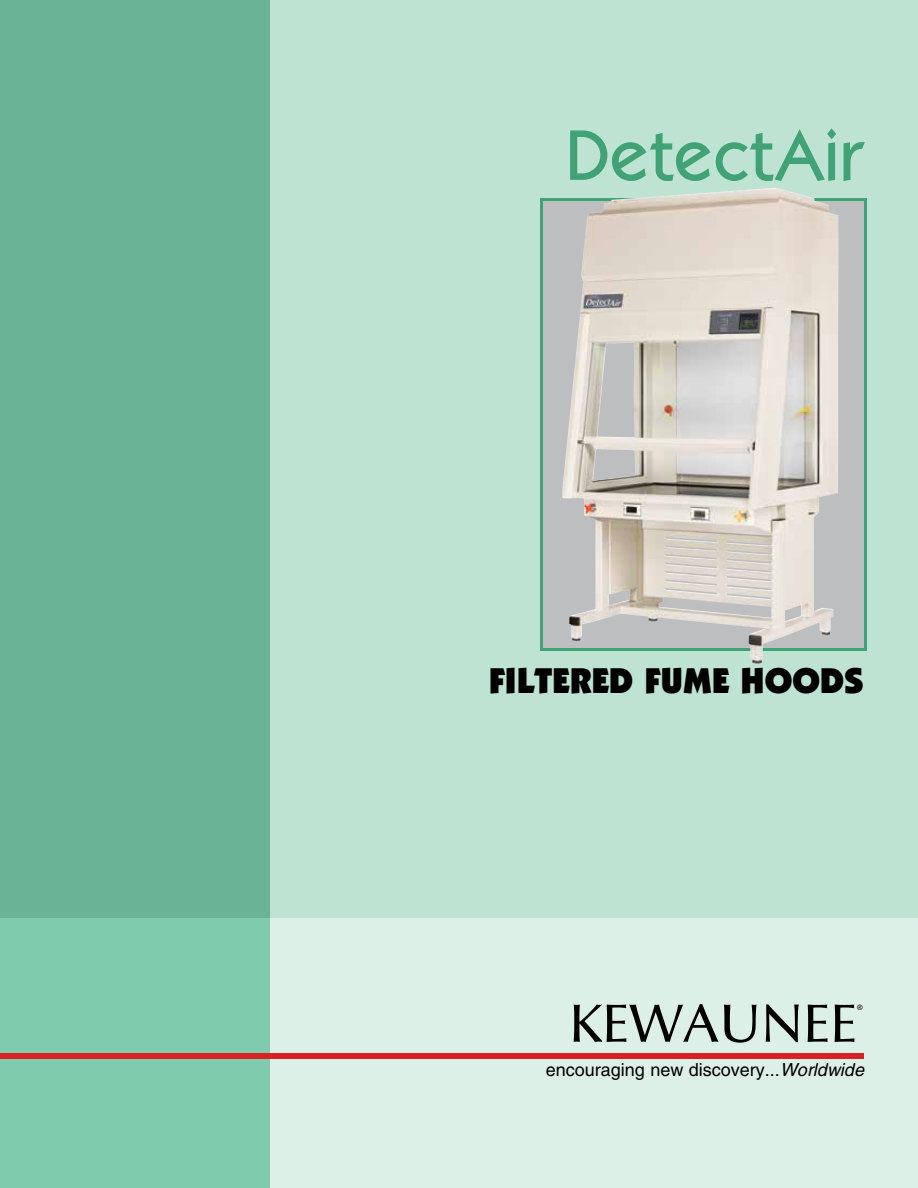
<style>
.page{position:relative;width:918px;height:1188px;background:#fff}
.page>*{position:absolute;margin:0;border:0;box-sizing:border-box;transform-origin:0 0}
.t1{font:500 72px "ITC Kabel Std";color:#40a275}
.t2{font:500 54px "Optima";color:#000}
.t3{font:900 36px "Kabel IT Cby BT";color:#000}
.t4{font:18px "Helvetica";color:#000}
.t5{font:500 15px "Optima";color:#000}
.s1{font-style:italic}
</style>
<div class="page">
<div style="left:0;top:918px;width:270px;height:270px;background:#7fcbae"></div>
<div style="left:0;top:0;width:270px;height:918px;background:#6bb396"></div>
<div style="left:270px;top:0;width:648px;height:918px;background:#bfe3d3"></div>
<div style="left:270px;top:918px;width:648px;height:270px;background:#ddf0e7"></div>
<div style="left:0;top:1053px;width:864px;height:6px;background:#da2128"></div>
<svg style="left:540px;top:198px;width:327px;height:453px;background:#cbcac3"></svg>
<img style="left:618px;top:188px;width:157px;height:11px">
<h1 class="t1" style="left:565px;top:113px;width:300px">DetectAir</h1>
<h3 class="t3" style="left:489px;top:659px;width:376px">FILTERED FUME HOODS</h3>
<h2 class="t2" style="left:569px;top:993px;width:290px">KEWAUNEE</h2>
<p class="t5" style="left:857px;top:1001px;width:7px">®</p>
<p class="t4" style="left:546px;top:1059px;width:320px">encouraging new discovery...<span class="s1">Worldwide</span></p>
</div>
